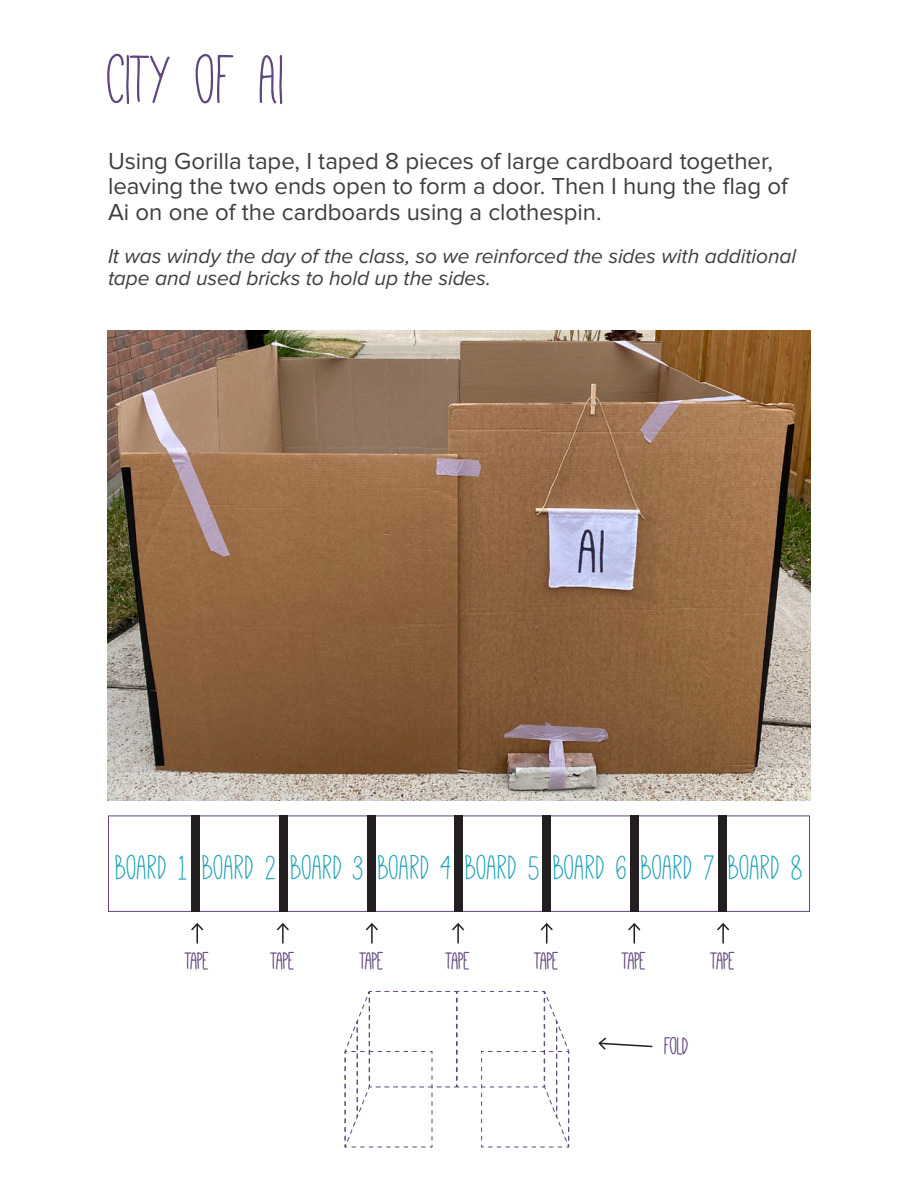
<style>
.page{position:relative;width:918px;height:1188px;background:#fff}
.page>*{position:absolute;margin:0;border:0;box-sizing:border-box;transform-origin:0 0}
.Main_Subhead_song_ti{font:78px "Mathlete Skinny";letter-spacing:-.025em;color:#60467e}
.t1{font:38.7px "Mathlete Skinny";color:#1ba1b4}
.Main_Subhead_song_ti-2{font:27px "Mathlete Bulky";letter-spacing:-.035em;color:#60467e}
.Song{font:24px/25.5px "Proxima Nova";letter-spacing:-.005em;color:#3e3e3f}
.Song-2{font:italic 21px/22.5px "Proxima Nova";letter-spacing:-.005em;color:#3e3e3f}
</style>
<div class="page">
<img style="left:107px;top:330px;width:704px;height:471px">
<div style="left:283px;top:815px;width:88px;height:97px;border:1px solid #60467e"></div>
<div style="left:108px;top:815px;width:88px;height:97px;border:1px solid #60467e"></div>
<div style="left:196px;top:815px;width:88px;height:97px;border:1px solid #60467e"></div>
<div style="left:192px;top:815px;width:8px;height:97px;background:#231f20"></div>
<div style="left:279px;top:815px;width:9px;height:97px;background:#231f20"></div>
<div style="left:459px;top:815px;width:88px;height:97px;border:1px solid #60467e"></div>
<div style="left:371px;top:815px;width:88px;height:97px;border:1px solid #60467e"></div>
<div style="left:367px;top:815px;width:9px;height:97px;background:#231f20"></div>
<div style="left:455px;top:815px;width:8px;height:97px;background:#231f20"></div>
<div style="left:547px;top:815px;width:88px;height:97px;border:1px solid #60467e"></div>
<div style="left:542px;top:815px;width:9px;height:97px;background:#231f20"></div>
<div style="left:722px;top:815px;width:88px;height:97px;border:1px solid #60467e"></div>
<div style="left:634px;top:815px;width:88px;height:97px;border:1px solid #60467e"></div>
<div style="left:630px;top:815px;width:9px;height:97px;background:#231f20"></div>
<div style="left:718px;top:815px;width:8px;height:97px;background:#231f20"></div>
<svg style="left:191px;top:923px;width:13px;height:20px"></svg>
<svg style="left:452px;top:923px;width:13px;height:20px"></svg>
<svg style="left:276px;top:923px;width:13px;height:20px"></svg>
<svg style="left:540px;top:923px;width:13px;height:20px"></svg>
<svg style="left:365px;top:923px;width:13px;height:20px"></svg>
<svg style="left:628px;top:923px;width:13px;height:20px"></svg>
<svg style="left:598px;top:1037px;width:55px;height:13px"></svg>
<svg style="left:717px;top:923px;width:13px;height:20px"></svg>
<svg style="left:344px;top:990px;width:226px;height:158px"></svg>
<p class="Main_Subhead_song_ti" style="left:108px;top:42px;width:179px">CITY OF AI</p>
<p class="Song" style="left:108px;top:149px;width:681px">Using Gorilla tape, I taped 8 pieces of large cardboard together, leaving the two ends open to form a door. Then I hung the flag of<br>Ai on one of the cardboards using a clothespin.</p>
<p class="Song-2" style="left:108px;top:245px;width:690px">It was windy the day of the class, so we reinforced the sides with additional tape and used bricks to hold up the sides.</p>
<p class="t1" style="left:116px;top:849px;width:689px">BOARD 1 BOARD 2 BOARD 3 BOARD 4 BOARD 5 BOARD 6 BOARD 7 BOARD 8</p>
<p class="Main_Subhead_song_ti-2" style="left:185px;top:948px;width:26px">TAPE</p>
<p class="Main_Subhead_song_ti-2" style="left:271px;top:948px;width:26px">TAPE</p>
<p class="Main_Subhead_song_ti-2" style="left:360px;top:948px;width:26px">TAPE</p>
<p class="Main_Subhead_song_ti-2" style="left:446px;top:948px;width:26px">TAPE</p>
<p class="Main_Subhead_song_ti-2" style="left:535px;top:948px;width:26px">TAPE</p>
<p class="Main_Subhead_song_ti-2" style="left:622px;top:948px;width:26px">TAPE</p>
<p class="Main_Subhead_song_ti-2" style="left:711px;top:948px;width:26px">TAPE</p>
<p class="Main_Subhead_song_ti-2" style="left:664px;top:1032px;width:26px">FOLD</p>
</div>
